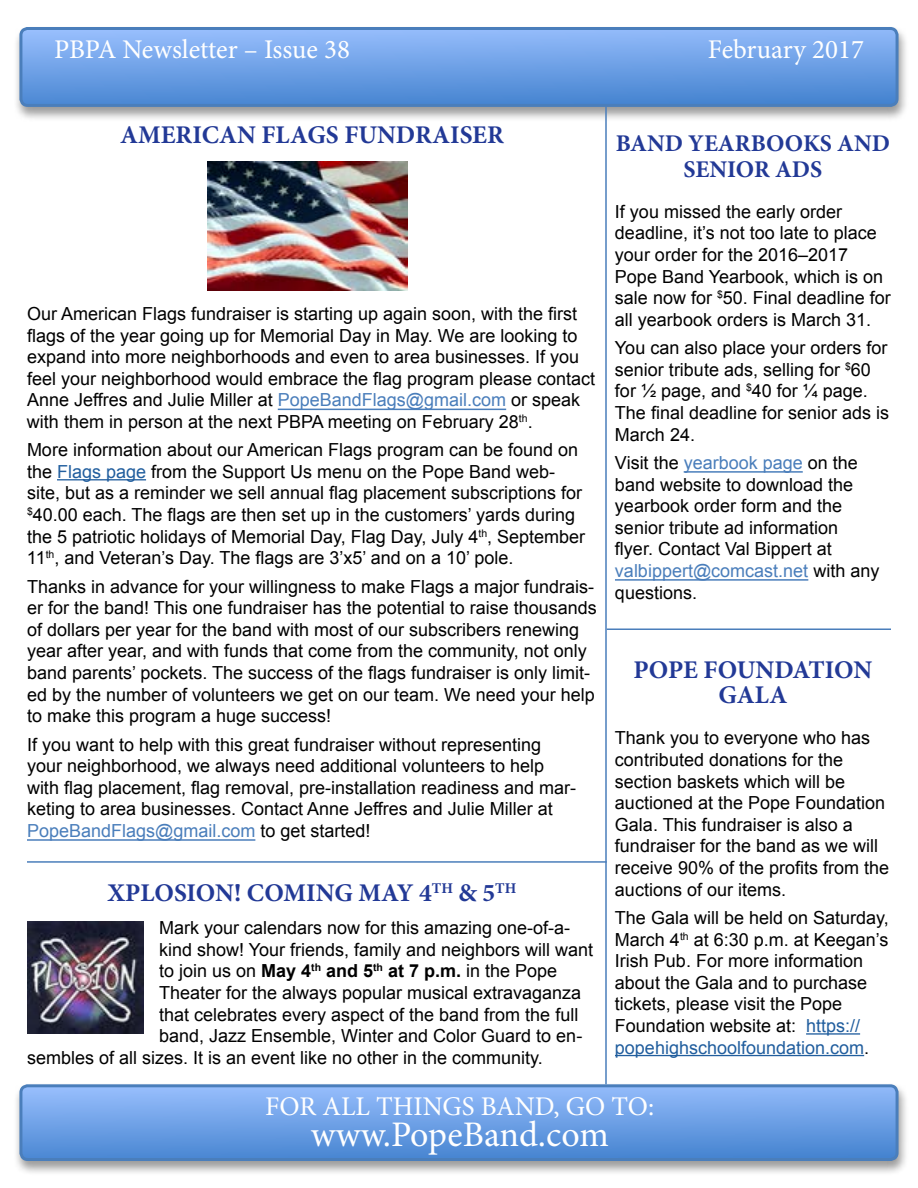
<style>
.page{position:relative;width:918px;height:1188px;background:#fff}
.page>*{position:absolute;margin:0;border:0;box-sizing:border-box;transform-origin:0 0}
.t1{font:36px "Minion Pro";color:#fff}
.t2{font:27px "Minion Pro";color:#fff}
.t3{font:700 25.5px/25.5px "Minion Pro";color:#223996;text-align:center}
.t4{font:700 24px/25.5px "Minion Pro";color:#223996;text-align:center}
.t5{font:18px/21.6px "Arial";color:#000}
.s1{color:#4a7ebb}
.s2{color:#215e9e}
.s3{font-weight:700}
</style>
<div class="page">
<div style="left:13px;top:1083px;width:896px;height:93px;background:#000;opacity:.4"></div>
<div style="left:21px;top:1086px;width:876px;height:74px;background:linear-gradient(to bottom,#95bcfb,#4785d1);border-radius:7px"></div>
<div style="left:19px;top:1084px;width:880px;height:77px;border:3px solid #4a7ebb;border-radius:7px"></div>
<div style="left:13px;top:26px;width:896px;height:96px;background:#000;opacity:.4"></div>
<div style="left:21px;top:28px;width:876px;height:77px;background:linear-gradient(to bottom,#96bdfc,#4785d1);border-radius:7px"></div>
<div style="left:19px;top:27px;width:880px;height:80px;border:3px solid #4a7ebb;border-radius:7px"></div>
<hr style="left:607px;top:628px;width:284px;height:2px;background:#4a7ebb">
<hr style="left:605px;top:107px;width:2px;height:977px;background:#4a7ebb">
<hr style="left:684px;top:471px;width:119px;height:2px;background:#4a7ebb">
<hr style="left:615px;top:579px;width:193px;height:2px;background:#4a7ebb">
<hr style="left:278px;top:409px;width:228px;height:1px;background:#4a7ebb">
<hr style="left:57px;top:479px;width:89px;height:1px;background:#215e9e">
<hr style="left:27px;top:839px;width:228px;height:2px;background:#4a7ebb">
<hr style="left:806px;top:1033px;width:54px;height:2px;background:#215e9e">
<hr style="left:615px;top:1055px;width:249px;height:1px;background:#215e9e">
<img style="left:207px;top:161px;width:200px;height:129px">
<img style="left:27px;top:921px;width:117px;height:113px">
<hr style="left:27px;top:861px;width:580px;height:2px;background:#4a7ebb">
<h2 class="t2" style="left:54px;top:31px;width:298px">PBPA Newsletter – Issue 38</h2>
<h2 class="t2" style="left:708px;top:31px;width:158px">February 2017</h2>
<h3 class="t3" style="left:120px;top:122px;width:385px">AMERICAN FLAGS FUNDRAISER</h3>
<h3 class="t4" style="left:616px;top:131px;width:276px">BAND YEARBOOKS AND<br>SENIOR ADS</h3>
<p class="t5" style="left:615px;top:201px;width:277px">If you missed the early order deadline, it’s not too late to place your order for the 2016–2017<br>Pope Band Yearbook, which is on sale now for <sup>$</sup>50. Final deadline for all yearbook orders is March 31.</p>
<p class="t5" style="left:615px;top:337px;width:276px">You can also place your orders for senior tribute ads, selling for <sup>$</sup>60 for ½ page, and <sup>$</sup>40 for ¼ page.<br>The final deadline for senior ads is<br>March 24.</p>
<p class="t5" style="left:615px;top:452px;width:266px">Visit the <span class="s1">yearbook page</span> on the band website to download the yearbook order form and the senior tribute ad information flyer. Contact Val Bippert at <span class="s1">valbippert@comcast.net</span> with any questions.</p>
<p class="t5" style="left:27px;top:303px;width:570px">Our American Flags fundraiser is starting up again soon, with the first flags of the year going up for Memorial Day in May. We are looking to expand into more neighborhoods and even to area businesses. If you feel your neighborhood would embrace the flag program please contact Anne Jeffres and Julie Miller at <span class="s1">PopeBandFlags@gmail.com</span> or speak with them in person at the next PBPA meeting on February 28<sup>th</sup>.</p>
<p class="t5" style="left:27px;top:439px;width:560px">More information about our American Flags program can be found on the <span class="s2">Flags page</span> from the Support Us menu on the Pope Band web&shy;site, but as a reminder we sell annual flag placement subscriptions for <sup>$</sup>40.00 each. The flags are then set up in the customers’ yards during the 5 patriotic holidays of Memorial Day, Flag Day, July 4<sup>th</sup>, September 11<sup>th</sup>, and Veteran’s Day. The flags are 3’x5’ and on a 10’ pole.</p>
<p class="t5" style="left:27px;top:576px;width:571px">Thanks in advance for your willingness to make Flags a major fundrais&shy;er for the band! This one fundraiser has the potential to raise thousands of dollars per year for the band with most of our subscribers renewing year after year, and with funds that come from the community, not only band parents’ pockets. The success of the flags fundraiser is only limit&shy;ed by the number of volunteers we get on our team. We need your help to make this program a huge success!</p>
<p class="t5" style="left:27px;top:734px;width:551px">If you want to help with this great fundraiser without representing your neighborhood, we always need additional volunteers to help with flag placement, flag removal, pre-installation readiness and mar&shy;keting to area businesses. Contact Anne Jeffres and Julie Miller at <span class="s1">PopeBandFlags@gmail.com</span> to get started!</p>
<p class="t5" style="left:615px;top:728px;width:276px">Thank you to everyone who has contributed donations for the section baskets which will be auctioned at the Pope Foundation<br>Gala. This fundraiser is also a fundraiser for the band as we will receive 90% of the profits from the auctions of our items.</p>
<p class="t5" style="left:615px;top:907px;width:275px">The Gala will be held on Saturday,<br>March 4<sup>th</sup> at 6:30 p.m. at Keegan’s<br>Irish Pub. For more information about the Gala and to purchase tickets, please visit the Pope<br>Foundation website at: <span class="s2">https:// popehighschoolfoundation.com</span>.</p>
<h3 class="t3" style="left:634px;top:656px;width:240px">POPE FOUNDATION<br>GALA</h3>
<h3 class="t3" style="left:108px;top:880px;width:410px">XPLOSION! COMING MAY 4<sup>TH</sup> &amp; 5<sup>TH</sup></h3>
<p class="t5" style="left:159px;top:917px;width:413px">Mark your calendars now for this amazing one-of-a-</p>
<p class="t5" style="left:159px;top:939px;width:436px">kind show! Your friends, family and neighbors will want</p>
<p class="t5" style="left:159px;top:960px;width:399px">to join us on <span class="s3">May 4</span><sup>th</sup> <span class="s3">and 5</span><sup>th</sup> <span class="s3">at 7 p.m.</span> in the Pope</p>
<p class="t5" style="left:159px;top:982px;width:424px">Theater for the always popular musical extravaganza</p>
<p class="t5" style="left:159px;top:1004px;width:421px">that celebrates every aspect of the band from the full</p>
<p class="t5" style="left:159px;top:1025px;width:425px">band, Jazz Ensemble, Winter and Color Guard to en-</p>
<p class="t5" style="left:27px;top:1047px;width:517px">sembles of all sizes. It is an event like no other in the community.</p>
<h2 class="t2" style="left:265px;top:1088px;width:390px">FOR ALL THINGS BAND, GO TO:</h2>
<h1 class="t1" style="left:311px;top:1110px;width:300px">www.PopeBand.com</h1>
</div>
